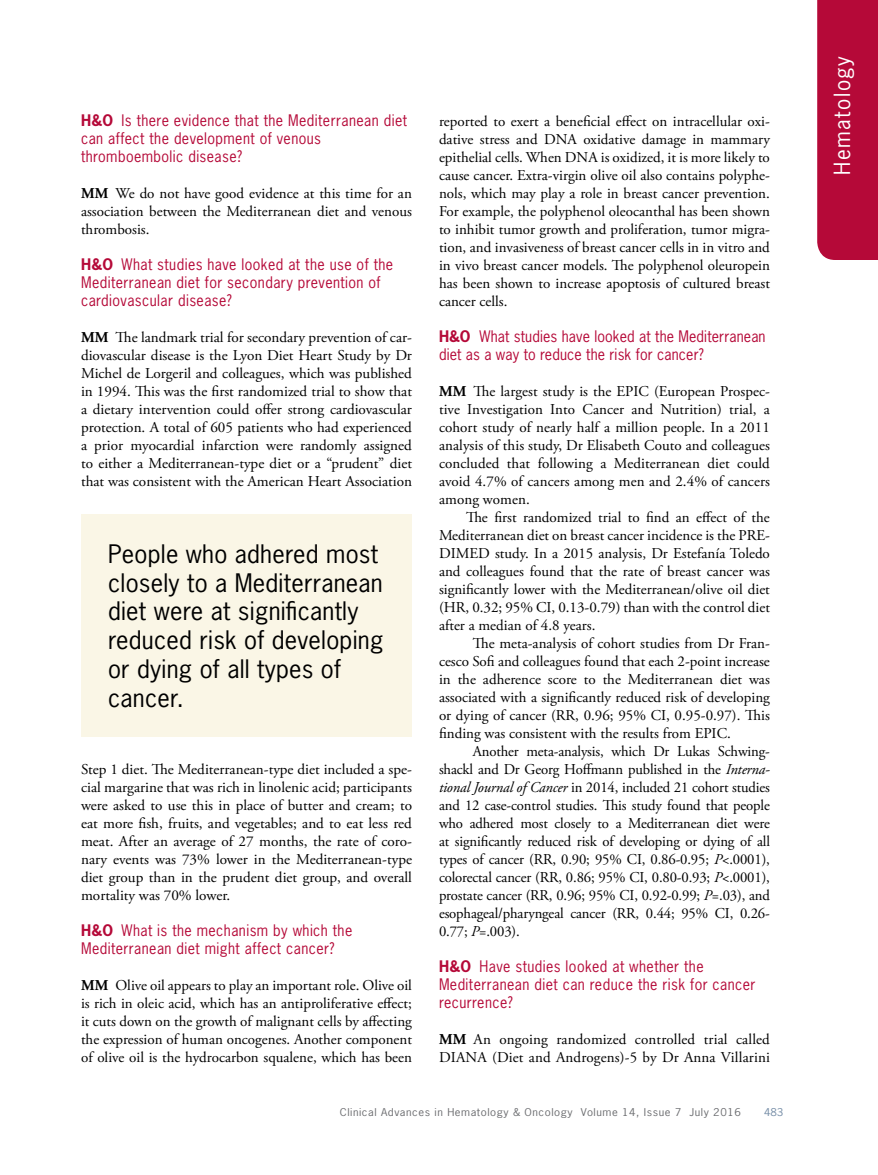
<style>
.page{position:relative;width:878px;height:1175px;background:#fff}
.page>*{position:absolute;margin:0;border:0;box-sizing:border-box;transform-origin:0 0}
.t1{font:24px/28.8px "News Gothic Std";letter-spacing:.01em;color:#000}
.t2{font:21px "News Gothic Std";letter-spacing:.07em;color:#fff}
.t3{font:15px/18px "Adobe Garamond Pro";color:#000;text-align:justify}
.t4{font:15px/18px "News Gothic Std";letter-spacing:.03em;color:#b50938;scale:.95 1}
.t5{font:15px/18px "News Gothic Std";letter-spacing:.01em;color:#b50938;scale:.95 1}
.t6{font:10.2px "News Gothic Std";letter-spacing:.05em;color:#6d6e71;scale:1.11 1}
.t7{font:10.2px "News Gothic Std";color:#738ba5;scale:1.11 1}
.s1{font-weight:700}
.s2{font-style:italic}
</style>
<div class="page">
<div style="left:817px;top:0;width:61px;height:260px;background:#b50938"></div>
<div style="left:81px;top:514px;width:331px;height:222px;background:#faf6e6"></div>
<p class="t4" style="left:81px;top:111px;width:344px"><span class="s1">H&amp;O</span> Is there evidence that the Mediterranean diet can affect the development of venous thromboembolic disease?</p>
<p class="t3" style="left:81px;top:185px;width:332px"><span class="s1">MM</span> We do not have good evidence at this time for an association between the Mediterranean diet and venous thrombosis.</p>
<p class="t4" style="left:81px;top:255px;width:330px"><span class="s1">H&amp;O</span> What studies have looked at the use of the<br>Mediterranean diet for secondary prevention of cardiovascular disease?</p>
<p class="t3" style="left:81px;top:329px;width:332px"><span class="s1">MM</span> The landmark trial for secondary prevention of car&shy;diovascular disease is the Lyon Diet Heart Study by Dr Michel de Lorgeril and colleagues, which was published in 1994. This was the first randomized trial to show that a dietary intervention could offer strong cardiovascular protection. A total of 605 patients who had experienced a prior myocardial infarction were randomly assigned to either a Mediterranean-type diet or a “prudent” diet that was consistent with the American Heart Association</p>
<h1 class="t1" style="left:108px;top:539px;width:277px">People who adhered most closely to a Mediterranean diet were at significantly reduced risk of developing or dying of all types of cancer.</h1>
<p class="t3" style="left:81px;top:761px;width:332px">Step 1 diet. The Mediterranean-type diet included a spe&shy;cial margarine that was rich in linolenic acid; participants were asked to use this in place of butter and cream; to eat more fish, fruits, and vegetables; and to eat less red meat. After an average of 27 months, the rate of coro&shy;nary events was 73% lower in the Mediterranean-type diet group than in the prudent diet group, and overall mortality was 70% lower.</p>
<p class="t4" style="left:81px;top:921px;width:287px"><span class="s1">H&amp;O</span> What is the mechanism by which the<br>Mediterranean diet might affect cancer?</p>
<p class="t3" style="left:81px;top:977px;width:332px"><span class="s1">MM</span> Olive oil appears to play an important role. Olive oil is rich in oleic acid, which has an antiproliferative effect; it cuts down on the growth of malignant cells by affecting the expression of human oncogenes. Another component of olive oil is the hydrocarbon squalene, which has been</p>
<p class="t3" style="left:439px;top:113px;width:332px">reported to exert a beneficial effect on intracellular oxi&shy;dative stress and DNA oxidative damage in mammary epithelial cells. When DNA is oxidized, it is more likely to cause cancer. Extra-virgin olive oil also contains polyphe&shy;nols, which may play a role in breast cancer prevention.<br>For example, the polyphenol oleocanthal has been shown to inhibit tumor growth and proliferation, tumor migra&shy;tion, and invasiveness of breast cancer cells in in vitro and in vivo breast cancer models. The polyphenol oleuropein has been shown to increase apoptosis of cultured breast cancer cells.</p>
<p class="t5" style="left:439px;top:327px;width:345px"><span class="s1">H&amp;O</span> What studies have looked at the Mediterranean diet as a way to reduce the risk for cancer?</p>
<p class="t3" style="left:439px;top:383px;width:332px"><span class="s1">MM</span> The largest study is the EPIC (European Prospec&shy;tive Investigation Into Cancer and Nutrition) trial, a cohort study of nearly half a million people. In a 2011 analysis of this study, Dr Elisabeth Couto and colleagues concluded that following a Mediterranean diet could avoid 4.7% of cancers among men and 2.4% of cancers among women.</p>
<p class="t3" style="left:439px;top:509px;width:332px;text-indent:27px">The first randomized trial to find an effect of the Mediterranean diet on breast cancer incidence is the PRE-DIMED study. In a 2015 analysis, Dr Estefanía Toledo and colleagues found that the rate of breast cancer was significantly lower with the Mediterranean/olive oil diet (HR, 0.32; 95% CI, 0.13-0.79) than with the control diet after a median of 4.8 years.</p>
<p class="t3" style="left:439px;top:635px;width:332px;text-indent:34px">The meta-analysis of cohort studies from Dr Fran&shy;cesco Sofi and colleagues found that each 2-point increase in the adherence score to the Mediterranean diet was associated with a significantly reduced risk of developing or dying of cancer (RR, 0.96; 95% CI, 0.95-0.97). This finding was consistent with the results from EPIC.</p>
<p class="t3" style="left:439px;top:743px;width:332px;text-indent:34px">Another meta-analysis, which Dr Lukas Schwing&shy;shackl and Dr Georg Hoffmann published in the <span class="s2">Interna&shy;tional Journal of Cancer</span> in 2014, included 21 cohort studies and 12 case-control studies. This study found that people who adhered most closely to a Mediterranean diet were at significantly reduced risk of developing or dying of all types of cancer (RR, 0.90; 95% CI, 0.86-0.95; <span class="s2">P</span>&lt;.0001), colorectal cancer (RR, 0.86; 95% CI, 0.80-0.93; <span class="s2">P</span>&lt;.0001), prostate cancer (RR, 0.96; 95% CI, 0.92-0.99; <span class="s2">P</span>=.03), and esophageal/pharyngeal cancer (RR, 0.44; 95% CI, 0.26- 0.77; <span class="s2">P</span>=.003).</p>
<p class="t4" style="left:439px;top:957px;width:335px"><span class="s1">H&amp;O</span> Have studies looked at whether the<br>Mediterranean diet can reduce the risk for cancer recurrence?</p>
<p class="t3" style="left:439px;top:1031px;width:332px"><span class="s1">MM</span> An ongoing randomized controlled trial called<br>DIANA (Diet and Androgens)-5 by Dr Anna Villarini</p>
<p class="t6" style="left:340px;top:1105px;width:363px">Clinical Advances in Hematology &amp; Oncology Volume 14, Issue 7 July 2016</p>
<p class="t7" style="left:764px;top:1105px;width:19px">483</p>
<h2 class="t2" style="left:828px;top:174px;width:120px;rotate:-90deg">Hematology</h2>
</div>
